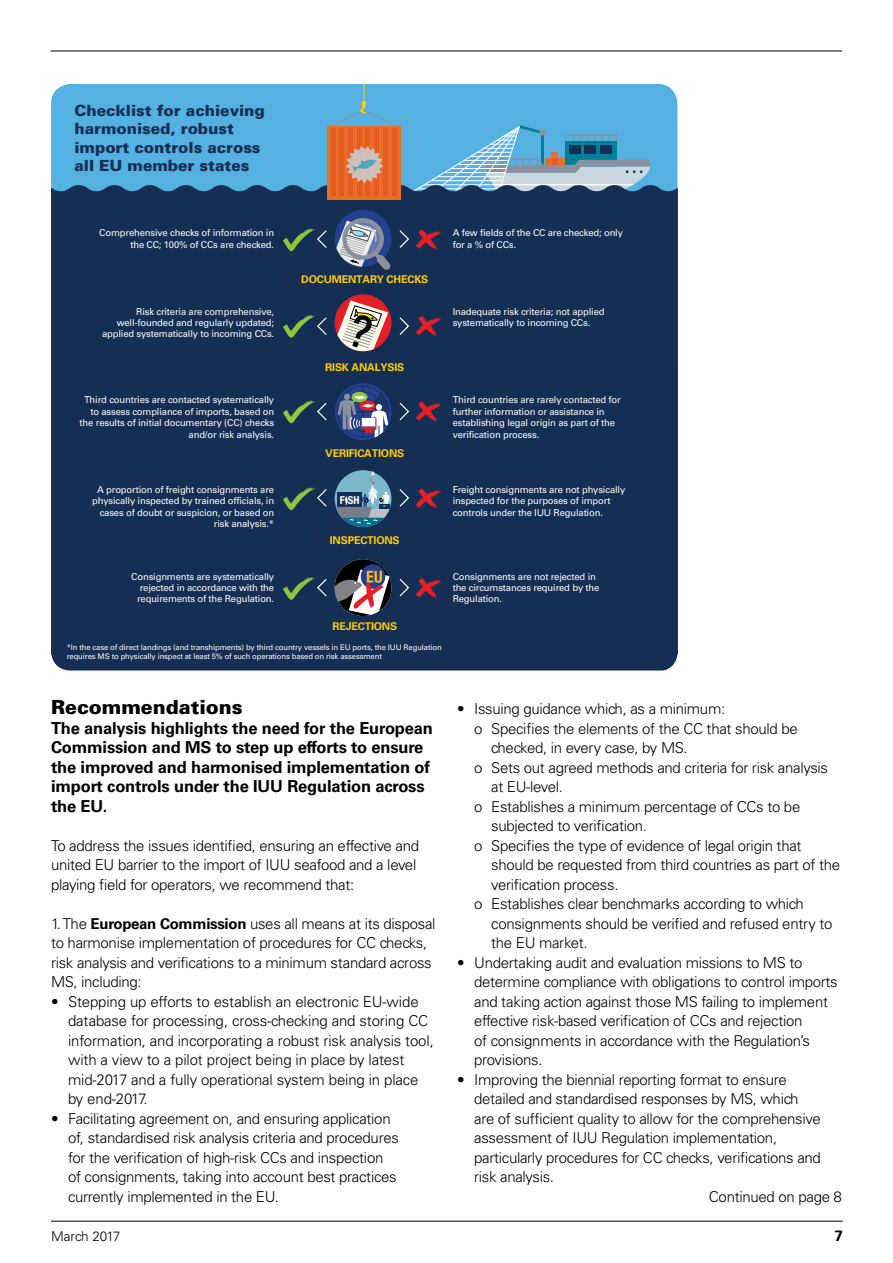
<style>
.page{position:relative;width:893px;height:1263px;background:#fff}
.page>*{position:absolute;margin:0;border:0;box-sizing:border-box;transform-origin:0 0}
.t1{font:900 19.5px "Univers";color:#000}
.t2{font:700 16.5px/19.5px "Univers";letter-spacing:-.01em;color:#000}
.t3{font:900 15.45px/18.5px "Univers";color:#142f53}
.t4{font:300 15px/19.5px "Univers";letter-spacing:-.02em;color:#000}
.t5{font:700 15px "Univers";color:#000}
.t6{font:300 13.5px "Univers";color:#000}
.t7{font:700 condensed 10.95px "Helvetica Neue LT Std";color:#fff}
.t8{font:700 10.65px "Univers";letter-spacing:-.02em;color:#ffcb05}
.t9{font:9.45px/11.4px "Univers";letter-spacing:-.02em;color:#fff}
.t10{font:7.65px/9.3px "Univers";letter-spacing:-.02em;color:#fff}
.s1{color:#142f53}
.s2{font-weight:700}
</style>
<div class="page">
<hr style="left:51px;top:51px;width:791px;height:1px;background:#000">
<hr style="left:51px;top:1221px;width:792px;height:1px;background:#000">
<div style="left:51px;top:84px;width:626px;height:101px;background:#54b1e2"></div>
<svg style="left:410px;top:125px;width:240px;height:60px;background:#6dafd1"></svg>
<hr style="left:477px;top:152px;width:34px;height:1px;background:#fff">
<hr style="left:471px;top:156px;width:39px;height:1px;background:#fff">
<hr style="left:464px;top:160px;width:45px;height:1px;background:#fff">
<hr style="left:458px;top:164px;width:50px;height:1px;background:#fff">
<hr style="left:451px;top:168px;width:55px;height:1px;background:#fff">
<hr style="left:444px;top:172px;width:61px;height:1px;background:#fff">
<hr style="left:437px;top:176px;width:67px;height:1px;background:#fff">
<hr style="left:431px;top:180px;width:72px;height:1px;background:#fff">
<hr style="left:424px;top:184px;width:78px;height:1px;background:#fff">
<div style="left:51px;top:185px;width:627px;height:469px;background:#142f53"></div>
<div style="left:51px;top:365px;width:626px;height:305px;background:#142f53"></div>
<div style="left:328px;top:84px;width:71px;height:42px;background:#54b1e2"></div>
<svg style="left:327px;top:126px;width:74px;height:73px;background:#e76a25"></svg>
<hr style="left:331px;top:129px;width:4px;height:67px;background:#e65a25">
<hr style="left:340px;top:129px;width:4px;height:67px;background:#e65a25">
<div style="left:348px;top:129px;width:5px;height:67px;background:#e65a25"></div>
<hr style="left:357px;top:129px;width:4px;height:67px;background:#e65a25">
<hr style="left:366px;top:129px;width:4px;height:67px;background:#e65a25">
<div style="left:374px;top:129px;width:5px;height:67px;background:#e65a25"></div>
<hr style="left:383px;top:129px;width:4px;height:67px;background:#e65a25">
<hr style="left:392px;top:129px;width:4px;height:67px;background:#e65a25">
<svg style="left:346px;top:146px;width:37px;height:37px"></svg>
<svg style="left:416px;top:229px;width:27px;height:21px"></svg>
<svg style="left:416px;top:316px;width:27px;height:21px"></svg>
<svg style="left:416px;top:401px;width:27px;height:21px"></svg>
<svg style="left:416px;top:488px;width:27px;height:21px"></svg>
<svg style="left:416px;top:578px;width:27px;height:21px"></svg>
<svg style="left:283px;top:228px;width:45px;height:24px"></svg>
<svg style="left:398px;top:229px;width:12px;height:20px"></svg>
<svg style="left:283px;top:315px;width:45px;height:23px"></svg>
<svg style="left:398px;top:316px;width:12px;height:20px"></svg>
<svg style="left:283px;top:400px;width:45px;height:24px"></svg>
<svg style="left:398px;top:401px;width:12px;height:21px"></svg>
<svg style="left:283px;top:487px;width:45px;height:24px"></svg>
<svg style="left:398px;top:488px;width:12px;height:20px"></svg>
<svg style="left:283px;top:577px;width:45px;height:23px"></svg>
<svg style="left:398px;top:577px;width:12px;height:21px"></svg>
<div style="left:335px;top:210px;width:56px;height:57px;background:#25408f;border-radius:50%"></div>
<div style="left:342px;top:218px;width:42px;height:42px;border:4px solid #8b909e;border-radius:50%"></div>
<svg style="left:336px;top:221px;width:55px;height:49px"></svg>
<div style="left:335px;top:294px;width:56px;height:57px;background:#e31f27;border-radius:50%"></div>
<svg style="left:337px;top:300px;width:51px;height:59px"></svg>
<svg style="left:335px;top:383px;width:56px;height:57px"></svg>
<hr style="left:337px;top:411px;width:52px;height:1px;background:#142f53">
<hr style="left:362px;top:386px;width:2px;height:51px;background:#142f53">
<svg style="left:338px;top:392px;width:51px;height:46px;background:#6f708e"></svg>
<svg style="left:336px;top:472px;width:54px;height:55px;background:#5b839a"></svg>
<svg style="left:335px;top:559px;width:56px;height:57px"></svg>
<p class="t3" style="left:74px;top:101px;width:192px">Checklist for achieving harmonised, robust import controls across all EU member states</p>
<p class="t9" style="left:99px;top:227px;width:176px;text-align:right">Comprehensive checks of information in the CC; 100% of CCs are checked.</p>
<p class="t9" style="left:453px;top:227px;width:172px">A few fields of the CC are checked; only for a % of CCs.</p>
<p class="t8" style="left:301px;top:273px;width:129px">DOCUMENTARY CHECKS</p>
<p class="t9" style="left:102px;top:306px;width:174px;text-align:right">Risk criteria are comprehensive, well-founded and regularly updated; applied systematically to incoming CCs.</p>
<p class="t9" style="left:453px;top:306px;width:153px">Inadequate risk criteria; not applied systematically to incoming CCs.</p>
<p class="t8" style="left:325px;top:361px;width:80px">RISK ANALYSIS</p>
<p class="t9" style="left:80px;top:394px;width:196px;text-align:right">Third countries are contacted systematically to assess compliance of imports, based on the results of initial documentary (CC) checks and/or risk analysis.</p>
<p class="t9" style="left:453px;top:394px;width:170px">Third countries are rarely contacted for further information or assistance in establishing legal origin as part of the verification process.</p>
<p class="t8" style="left:325px;top:447px;width:80px">VERIFICATIONS</p>
<p class="t9" style="left:92px;top:484px;width:184px;text-align:right">A proportion of freight consignments are physically inspected by trained officials, in cases of doubt or suspicion, or based on risk analysis.*</p>
<p class="t9" style="left:453px;top:484px;width:174px">Freight consignments are not physically inspected for the purposes of import controls under the IUU Regulation.</p>
<p class="t7" style="left:340px;top:494px;width:21px">F<span class="s1">I</span>SH</p>
<p class="t8" style="left:330px;top:534px;width:71px">INSPECTIONS</p>
<p class="t9" style="left:137px;top:570px;width:139px;text-align:justify;text-indent:-6px">Consignments are systematically rejected in accordance with the requirements of the Regulation.</p>
<p class="t9" style="left:453px;top:570px;width:148px">Consignments are not rejected in the circumstances required by the<br>Regulation.</p>
<p class="t8" style="left:332px;top:620px;width:66px">REJECTIONS</p>
<p class="t10" style="left:67px;top:643px;width:377px">*In the case of direct landings (and transhipments) by third country vessels in EU ports, the IUU Regulation requires MS to physically inspect at least 5% of such operations based on risk assessment</p>
<h1 class="t1" style="left:51px;top:695px;width:193px">Recommendations</h1>
<p class="t2" style="left:51px;top:718px;width:383px">The analysis highlights the need for the European Commission and MS to step up efforts to ensure the improved and harmonised implementation of import controls under the IUU</p>
<p class="t2" style="left:287px;top:777px;width:139px">Regulation across</p>
<p class="t2" style="left:51px;top:796px;width:58px">the EU.</p>
<p class="t4" style="left:51px;top:835px;width:370px">To address the issues identified, ensuring an effective and united EU barrier to the import of IUU seafood and a level playing field for operators, we recommend that:</p>
<p class="t4" style="left:51px;top:913px;width:386px">1. The <span class="s2">European Commission</span> uses all means at its disposal to harmonise implementation of procedures for CC checks, risk analysis and verifications to a minimum standard across MS, including:</p>
<p class="t4" style="left:68px;top:991px;width:367px;text-indent:-17px">• Stepping up efforts to establish an electronic EU-wide database for processing, cross-checking and storing CC information, and incorporating a robust risk analysis tool, with a view to a pilot project being in place by latest mid-2017 and a fully operational system being in place by end-2017.</p>
<p class="t4" style="left:68px;top:1108px;width:332px;text-indent:-17px">• Facilitating agreement on, and ensuring application of, standardised risk analysis criteria and procedures for the verification of high-risk CCs and inspection of consignments, taking into account best practices currently implemented in the EU.</p>
<p class="t4" style="left:457px;top:699px;width:270px">• Issuing guidance which, as a minimum:</p>
<p class="t4" style="left:474px;top:718px;width:325px">o Specifies the elements of the CC that should be</p>
<p class="t4" style="left:491px;top:738px;width:198px">checked, in every case, by MS.</p>
<p class="t4" style="left:474px;top:757px;width:355px">o Sets out agreed methods and criteria for risk analysis</p>
<p class="t4" style="left:491px;top:777px;width:73px">at EU-level.</p>
<p class="t4" style="left:474px;top:796px;width:328px">o Establishes a minimum percentage of CCs to be</p>
<p class="t4" style="left:491px;top:816px;width:157px">subjected to verification.</p>
<p class="t4" style="left:474px;top:835px;width:329px">o Specifies the type of evidence of legal origin that</p>
<p class="t4" style="left:491px;top:855px;width:350px">should be requested from third countries as part of the</p>
<p class="t4" style="left:491px;top:874px;width:129px">verification process.</p>
<p class="t4" style="left:474px;top:894px;width:331px">o Establishes clear benchmarks according to which</p>
<p class="t4" style="left:491px;top:913px;width:343px">consignments should be verified and refused entry to</p>
<p class="t4" style="left:491px;top:933px;width:98px">the EU market.</p>
<p class="t4" style="left:474px;top:952px;width:365px;text-indent:-17px">• Undertaking audit and evaluation missions to MS to determine compliance with obligations to control imports and taking action against those MS failing to implement effective risk-based verification of CCs and rejection<br>of consignments in accordance with the Regulation’s provisions.</p>
<p class="t4" style="left:457px;top:1069px;width:331px">• Improving the biennial reporting format to ensure</p>
<p class="t4" style="left:474px;top:1089px;width:326px">detailed and standardised responses by MS, which</p>
<p class="t4" style="left:474px;top:1108px;width:348px">are of sufficient quality to allow for the comprehensive</p>
<p class="t4" style="left:474px;top:1128px;width:305px">assessment of IUU Regulation implementation,</p>
<p class="t4" style="left:474px;top:1147px;width:348px">particularly procedures for CC checks, verifications and</p>
<p class="t4" style="left:474px;top:1167px;width:81px">risk analysis.</p>
<p class="t4" style="left:709px;top:1186px;width:135px">Continued on page 8</p>
<p class="t6" style="left:51px;top:1228px;width:71px">March 2017</p>
<p class="t5" style="left:834px;top:1226px;width:10px">7</p>
</div>
